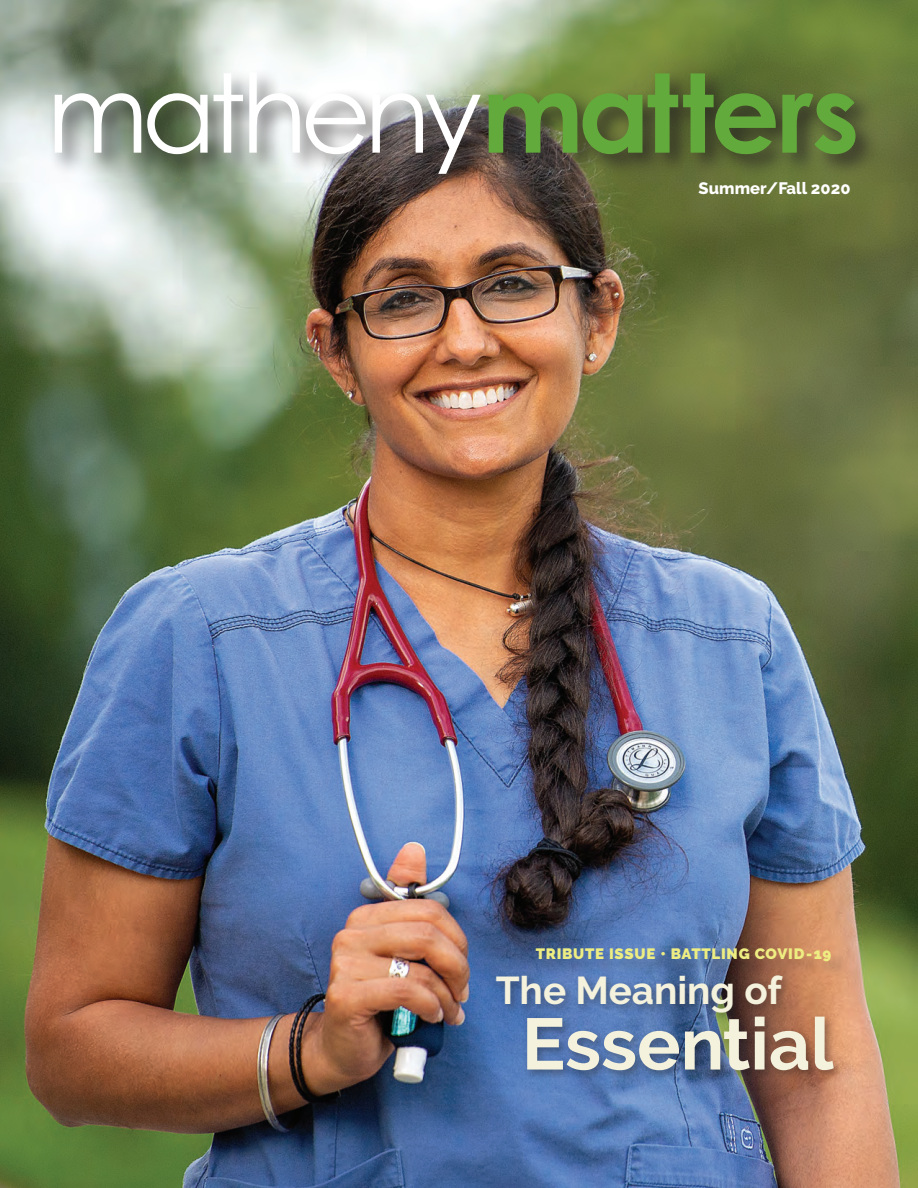
<style>
.page{position:relative;width:918px;height:1188px;background:#fff}
.page>*{position:absolute;margin:0;border:0;box-sizing:border-box;transform-origin:0 0}
.t1{font:109.05px "Century Gothic";letter-spacing:-.065em;color:#fff}
.t2{font:700 72.6px "Raleway";color:#f4f1dc}
.t3{font:700 38.7px "Raleway";color:#f4f1dc}
.t4{font:800 16.5px "Raleway";letter-spacing:.005em;color:#fff}
.t5{font:900 15px "Raleway";letter-spacing:.05em;color:#eeed82}
.s1{font-weight:700;color:#63aa3c}
</style>
<div class="page">
<img style="left:0;top:0;width:918px;height:1188px">
<div style="left:49px;top:67px;width:831px;height:131px;background:#231f20;opacity:.7"></div>
<div style="left:492px;top:971px;width:352px;height:110px;background:#231f20;opacity:.4"></div>
<div style="left:538px;top:950px;width:310px;height:28px;background:#231f20;opacity:.23"></div>
<p class="t1" style="left:46px;top:47px;width:815px">matheny<span class="s1">matters</span></p>
<p class="t4" style="left:699px;top:178px;width:153px">Summer/Fall 2020</p>
<p class="t5" style="left:536px;top:945px;width:297px">TRIBUTE ISSUE • BATTLING COVID-19</p>
<p class="t3" style="left:496px;top:969px;width:288px">The Meaning of</p>
<p class="t2" style="left:522px;top:1003px;width:313px">Essential</p>
</div>
